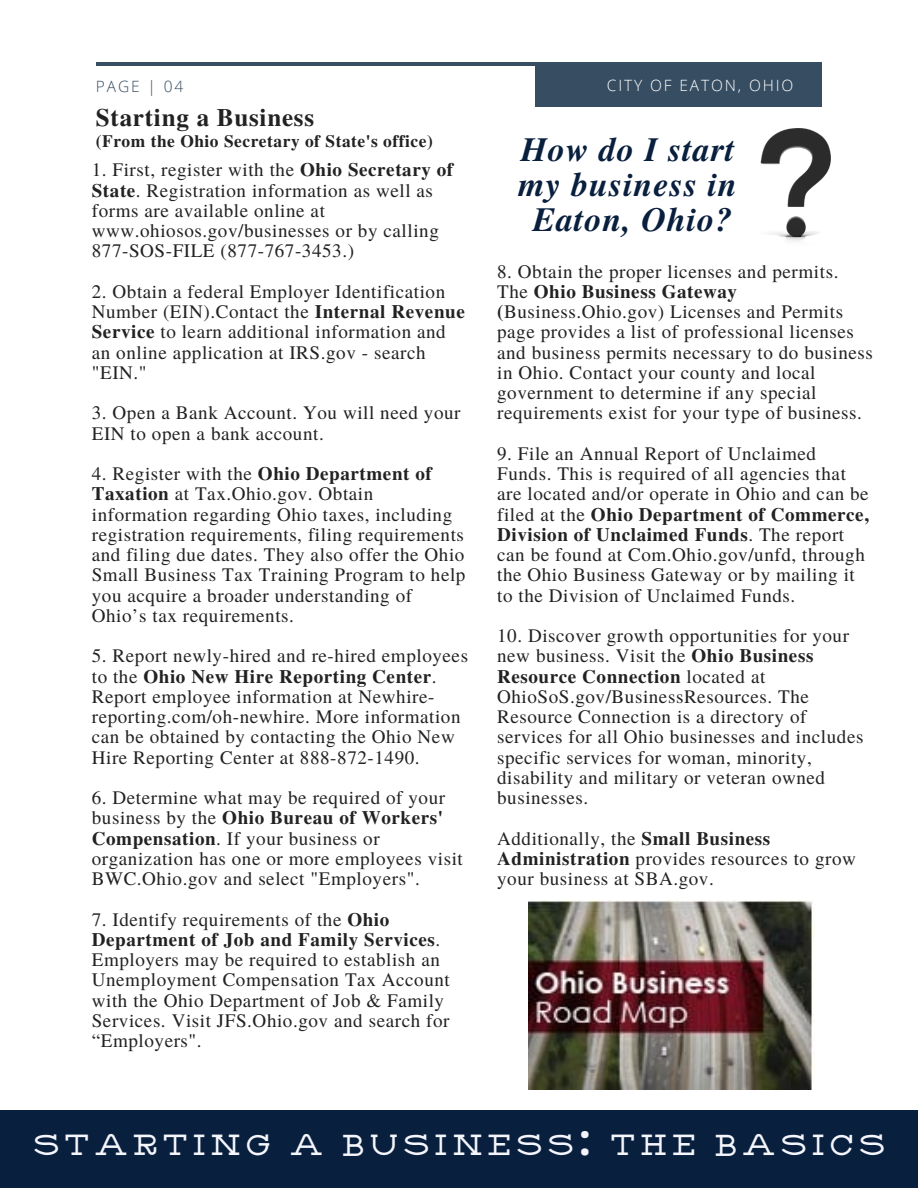
<style>
.page{position:relative;width:918px;height:1188px;background:#fff}
.page>*{position:absolute;margin:0;border:0;box-sizing:border-box;transform-origin:0 0}
.t1{font:43.2px "Carlson Slab";letter-spacing:.12em;color:#f4f6fc}
.t2{font:italic 700 33.9px "Te X Gyre Termes";letter-spacing:.03em;color:#091f3e}
.t3{font:700 25.05px "Te X Gyre Termes";letter-spacing:.03em;color:#222}
.t4{font:19.05px/20.2px "Te X Gyre Termes";letter-spacing:.03em;color:#222}
.t5{font:700 19.05px/20.2px "Te X Gyre Termes";letter-spacing:.03em;color:#222}
.t6{font:700 17.4px "Te X Gyre Termes";letter-spacing:.03em;color:#222}
.t7{font:300 15.6px "Open Sans";letter-spacing:.12em;color:#fff}
.t8{font:300 15.6px "Open Sans";letter-spacing:.12em;color:#364d62}
.s1{font-weight:700}
.s2{font-weight:400}
.s3{font-family:"Noto Sans";font-weight:700}
</style>
<div class="page">
<hr style="left:96px;top:62px;width:726px;height:4px;background:#364d62">
<div style="left:535px;top:62px;width:287px;height:44px;background:#364d62"></div>
<div style="left:0;top:1111px;width:918px;height:77px;background:#091f3e"></div>
<img style="left:760px;top:128px;width:71px;height:113px">
<img style="left:529px;top:901px;width:285px;height:189px">
<p class="t8" style="left:96px;top:75px;width:89px">PAGE | 04</p>
<p class="t7" style="left:607px;top:74px;width:188px">CITY OF EATON, OHIO</p>
<p class="t3" style="left:96px;top:98px;width:220px">Starting a Business</p>
<p class="t6" style="left:96px;top:127px;width:338px">(From the Ohio Secretary of State's office)</p>
<p class="t2" style="left:521px;top:125px;width:215px">How do I start</p>
<p class="t2" style="left:519px;top:160px;width:220px">my business in</p>
<p class="t2" style="left:533px;top:195px;width:201px">Eaton, Ohio?</p>
<p class="t4" style="left:92px;top:159px;width:363px">1. First, register with the <span class="s1">Ohio Secretary of State</span>. Registration information as well as forms are available online at www.ohiosos.gov/businesses or by calling 877-SOS-FILE (877-767-3453.)</p>
<p class="t4" style="left:92px;top:280px;width:375px">2. Obtain a federal Employer Identification Number (EIN).Contact the <span class="s1">Internal Revenue Service</span> to learn additional information and an online application at IRS.gov - search "EIN."</p>
<p class="t4" style="left:92px;top:402px;width:370px">3. Open a Bank Account. You will need your<br>EIN to open a bank account.</p>
<p class="t4" style="left:92px;top:463px;width:375px">4. Register with the <span class="s1">Ohio Department of Taxation</span> at Tax.Ohio.gov. Obtain information regarding Ohio taxes, including registration requirements, filing requirements and filing due dates. They also offer the Ohio Small Business Tax Training Program to help you acquire a broader understanding of Ohio’s tax requirements.</p>
<p class="t4" style="left:92px;top:645px;width:378px">5. Report newly-hired and re-hired employees to the <span class="s1">Ohio New Hire Reporting Center</span>.</p>
<p class="t4" style="left:92px;top:685px;width:370px">Report employee information at Newhire&shy;reporting.com/oh-newhire. More information can be obtained by contacting the Ohio New Hire Reporting Center at 888-872-1490.</p>
<p class="t4" style="left:92px;top:787px;width:373px">6. Determine what may be required of your business by the <span class="s1">Ohio Bureau of Workers' Compensation</span>. If your business or organization has one or more employees visit BWC.Ohio.gov and select "Employers".</p>
<p class="t5" style="left:92px;top:908px;width:350px"><span class="s2">7. Identify requirements of the</span> Ohio<br>Department of Job and Family Services<span class="s2">.</span></p>
<p class="t4" style="left:92px;top:949px;width:360px">Employers may be required to establish an Unemployment Compensation Tax Account with the Ohio Department of Job &amp; Family Services. Visit JFS.Ohio.gov and search for “Employers".</p>
<p class="t4" style="left:497px;top:260px;width:343px">8. Obtain the proper licenses and permits.</p>
<p class="t4" style="left:497px;top:280px;width:377px">The <span class="s1">Ohio Business Gateway (</span>Business.Ohio.gov) Licenses and Permits page provides a list of professional licenses and business permits necessary to do business in Ohio. Contact your county and local government to determine if any special requirements exist for your type of business.</p>
<p class="t4" style="left:497px;top:442px;width:373px">9. File an Annual Report of Unclaimed Funds. This is required of all agencies that are located and/or operate in Ohio and can be filed at the <span class="s1">Ohio Department of Commerce, Division of Unclaimed Funds</span>. The report can be found at Com.Ohio.gov/unfd, through the Ohio Business Gateway or by mailing it to the Division of Unclaimed Funds.</p>
<p class="t4" style="left:497px;top:625px;width:368px">10. Discover growth opportunities for your new business. Visit the <span class="s1">Ohio Business Resource Connection</span> located at OhioSoS.gov/BusinessResources. The Resource Connection is a directory of services for all Ohio businesses and includes specific services for woman, minority, disability and military or veteran owned businesses.</p>
<p class="t4" style="left:497px;top:827px;width:360px">Additionally, the <span class="s1">Small Business<br>Administration</span> provides resources to grow your business at SBA.gov.</p>
<p class="t1" style="left:33px;top:1122px;width:853px">STARTING A BUSINESS<span class="s3">:</span> THE BASICS</p>
</div>
